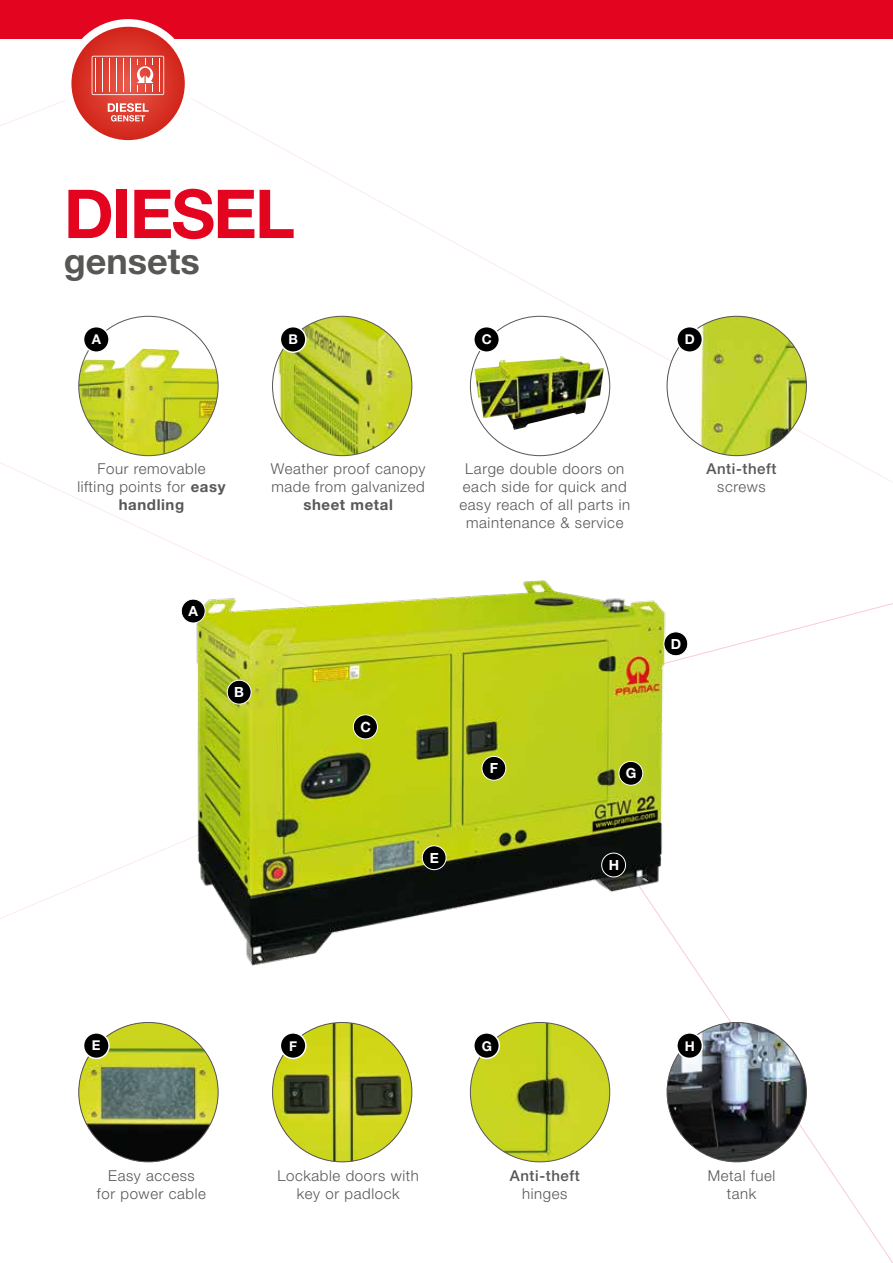
<style>
.page{position:relative;width:893px;height:1263px;background:#fff}
.page>*{position:absolute;margin:0;border:0;box-sizing:border-box;transform-origin:0 0}
.t1{font:700 67.5px "Helvetica Neue LT Pro";letter-spacing:-.03em;color:#e30520}
.t2{font:700 36px "Helvetica Neue LT Pro";color:#575756}
.t3{font:300 15px/18px "Helvetica Neue LT Pro";letter-spacing:.04em;color:#575756;text-align:center}
.t4{font:500 15px "Helvetica Neue LT Pro";letter-spacing:.04em;color:#575756}
.t5{font:700 15px "Helvetica Neue LT Pro";letter-spacing:.04em;color:#575756}
.t6{font:700 14.1px "Helvetica Neue LT Pro";color:#fff}
.t7{font:700 13.95px "Helvetica Neue LT Pro";color:#fff}
.t8{font:700 13.5px "Helvetica Neue LT Pro";color:#fff}
.s1{font-weight:700}
</style>
<div class="page">
<div style="left:0;top:0;width:893px;height:38px;background:#e30520"></div>
<svg style="left:64px;top:19px;width:128px;height:122px"></svg>
<img style="left:148px;top:553px;width:564px;height:427px">
<div style="left:181px;top:599px;width:24px;height:24px;background:#000;border-radius:50%"></div>
<div style="left:181px;top:599px;width:25px;height:24px;border:1px solid #fff;border-radius:50%"></div>
<div style="left:227px;top:680px;width:24px;height:24px;background:#000;border-radius:50%"></div>
<div style="left:227px;top:680px;width:24px;height:24px;border:1px solid #fff;border-radius:50%"></div>
<div style="left:353px;top:715px;width:24px;height:24px;background:#000;border-radius:50%"></div>
<div style="left:353px;top:714px;width:25px;height:25px;border:1px solid #fff;border-radius:50%"></div>
<div style="left:664px;top:632px;width:24px;height:24px;background:#000;border-radius:50%"></div>
<div style="left:663px;top:631px;width:25px;height:25px;border:1px solid #fff;border-radius:50%"></div>
<div style="left:422px;top:846px;width:24px;height:24px;background:#000;border-radius:50%"></div>
<div style="left:422px;top:845px;width:24px;height:25px;border:1px solid #fff;border-radius:50%"></div>
<div style="left:482px;top:756px;width:24px;height:24px;background:#000;border-radius:50%"></div>
<div style="left:482px;top:756px;width:24px;height:25px;border:1px solid #fff;border-radius:50%"></div>
<div style="left:619px;top:761px;width:24px;height:24px;background:#000;border-radius:50%"></div>
<div style="left:618px;top:761px;width:25px;height:25px;border:1px solid #fff;border-radius:50%"></div>
<div style="left:602px;top:853px;width:23px;height:24px;background:#000;border-radius:50%"></div>
<div style="left:601px;top:853px;width:25px;height:24px;border:1px solid #fff;border-radius:50%"></div>
<img style="left:273px;top:316px;width:139px;height:140px;border-radius:70px">
<img style="left:79px;top:349px;width:139px;height:107px">
<img style="left:474px;top:356px;width:130px;height:74px">
<img style="left:667px;top:316px;width:139px;height:140px;border-radius:70px">
<div style="left:280px;top:327px;width:26px;height:25px;background:#000;border-radius:50%"></div>
<div style="left:280px;top:326px;width:27px;height:27px;border:2px solid #fff;border-radius:50%"></div>
<div style="left:84px;top:327px;width:25px;height:25px;background:#000;border-radius:50%"></div>
<div style="left:83px;top:326px;width:27px;height:27px;border:2px solid #fff;border-radius:50%"></div>
<div style="left:474px;top:327px;width:25px;height:25px;background:#000;border-radius:50%"></div>
<div style="left:473px;top:326px;width:27px;height:27px;border:2px solid #fff;border-radius:50%"></div>
<div style="left:677px;top:327px;width:25px;height:25px;background:#000;border-radius:50%"></div>
<div style="left:676px;top:326px;width:27px;height:27px;border:2px solid #fff;border-radius:50%"></div>
<img style="left:273px;top:1022px;width:139px;height:140px;border-radius:70px">
<img style="left:79px;top:1022px;width:139px;height:140px;border-radius:70px">
<img style="left:470px;top:1022px;width:140px;height:140px;border-radius:70px">
<img style="left:667px;top:1022px;width:139px;height:140px;border-radius:70px">
<div style="left:280px;top:1033px;width:26px;height:25px;background:#000;border-radius:50%"></div>
<div style="left:280px;top:1032px;width:27px;height:27px;border:2px solid #fff;border-radius:50%"></div>
<div style="left:84px;top:1033px;width:25px;height:25px;background:#000;border-radius:50%"></div>
<div style="left:83px;top:1032px;width:27px;height:27px;border:2px solid #fff;border-radius:50%"></div>
<div style="left:474px;top:1033px;width:25px;height:25px;background:#000;border-radius:50%"></div>
<div style="left:473px;top:1032px;width:27px;height:27px;border:2px solid #fff;border-radius:50%"></div>
<div style="left:677px;top:1033px;width:25px;height:25px;background:#000;border-radius:50%"></div>
<div style="left:676px;top:1032px;width:27px;height:27px;border:2px solid #fff;border-radius:50%"></div>
<h1 class="t1" style="left:64px;top:172px;width:233px">DIESEL</h1>
<h2 class="t2" style="left:64px;top:239px;width:138px">gensets</h2>
<p class="t8" style="left:92px;top:331px;width:11px">A</p>
<p class="t8" style="left:288px;top:331px;width:11px">B</p>
<p class="t8" style="left:482px;top:331px;width:12px">C</p>
<p class="t8" style="left:685px;top:331px;width:12px">D</p>
<p class="t3" style="left:77px;top:459px;width:150px">Four removable lifting points for <span class="s1">easy handling</span></p>
<p class="t3" style="left:271px;top:459px;width:156px;text-align:left">Weather proof canopy made from galvanized</p>
<p class="t5" style="left:303px;top:495px;width:91px">sheet metal</p>
<p class="t3" style="left:459px;top:459px;width:172px">Large double doors on each side for quick and easy reach of all parts in maintenance &amp; service</p>
<p class="t7" style="left:188px;top:602px;width:11px">A</p>
<p class="t7" style="left:234px;top:684px;width:11px">B</p>
<p class="t6" style="left:360px;top:718px;width:12px">C</p>
<p class="t7" style="left:430px;top:849px;width:11px">E</p>
<p class="t7" style="left:490px;top:760px;width:10px">F</p>
<p class="t7" style="left:626px;top:765px;width:12px">G</p>
<p class="t7" style="left:609px;top:856px;width:12px">H</p>
<p class="t4" style="left:706px;top:460px;width:72px">Anti-theft</p>
<p class="t3" style="left:717px;top:477px;width:50px">screws</p>
<p class="t7" style="left:671px;top:635px;width:12px">D</p>
<p class="t8" style="left:92px;top:1037px;width:10px">E</p>
<p class="t8" style="left:289px;top:1037px;width:10px">F</p>
<p class="t8" style="left:482px;top:1037px;width:12px">G</p>
<p class="t8" style="left:685px;top:1037px;width:12px">H</p>
<p class="t3" style="left:97px;top:1166px;width:111px">Easy access<br>for power cable</p>
<p class="t3" style="left:277px;top:1166px;width:143px">Lockable doors with key or padlock</p>
<p class="t4" style="left:510px;top:1167px;width:72px">Anti-theft</p>
<p class="t3" style="left:522px;top:1184px;width:47px">hinges</p>
<p class="t3" style="left:708px;top:1166px;width:69px">Metal fuel tank</p>
</div>
